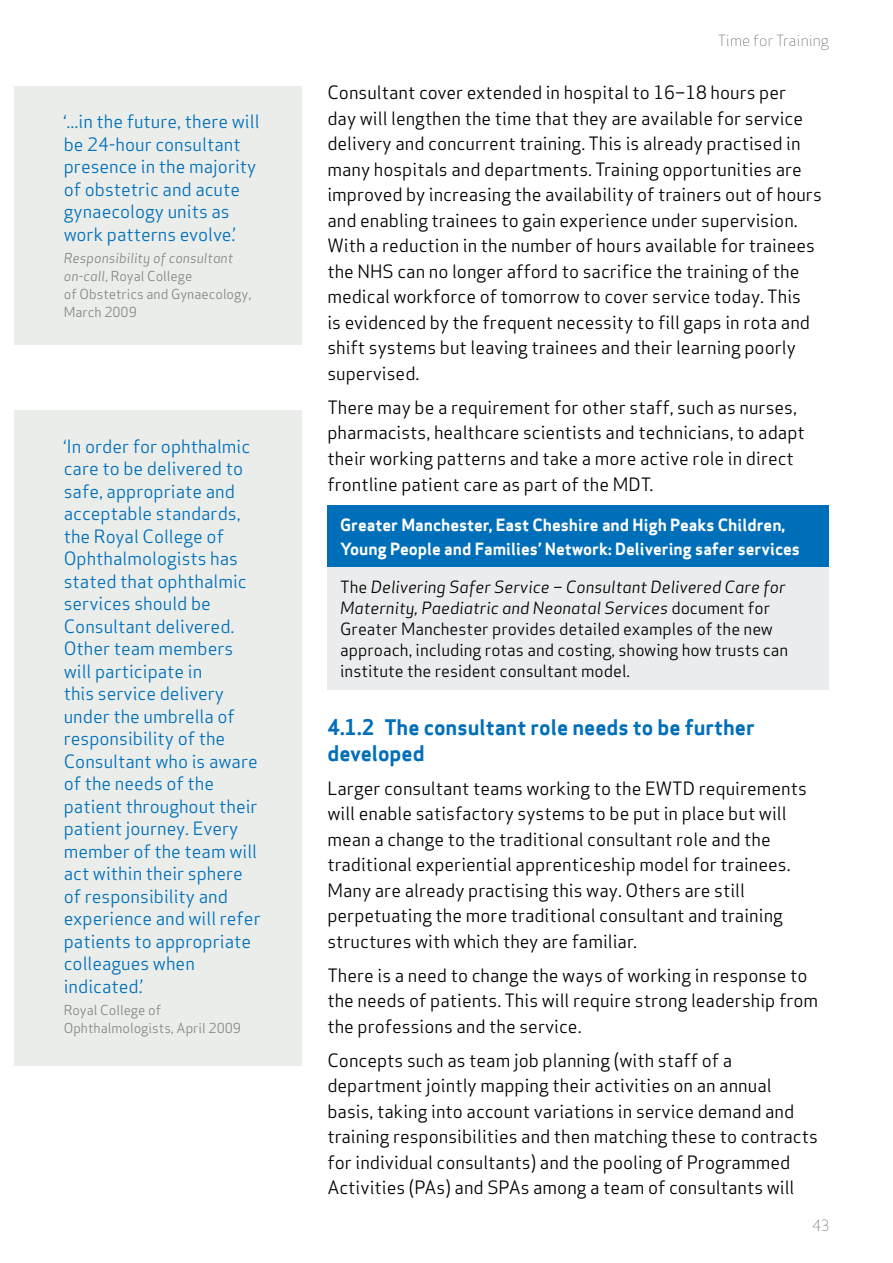
<style>
.page{position:relative;width:893px;height:1263px;background:#fff}
.page>*{position:absolute;margin:0;border:0;box-sizing:border-box;transform-origin:0 0}
.t1{font:21px/25.5px "Apex Sans Bold T";color:#006fba}
.t2{font:18px/25.5px "Apex Sans Book T";color:#000}
.t3{font:18px/22.5px "Apex Sans Book T";color:#006fba}
.t4{font:16.5px/21px "Apex Sans Book T";color:#000}
.t5{font:16.5px/24px "Apex Sans Bold T";color:#fff}
.t6{font:16.5px/21px "Apex Sans Book Italic T";color:#000}
.t7{font:15px "Apex Sans Light T";color:#565655}
.t8{font:13.5px/18px "Apex Sans Book T";color:#868786}
.t9{font:13.5px "Apex Sans Book Italic T";color:#868786}
.s1{font-family:"Apex Sans Book Italic T"}
.s2{font-family:"Apex Sans Book T"}
</style>
<div class="page">
<div style="left:327px;top:505px;width:502px;height:62px;background:#006fba"></div>
<div style="left:327px;top:567px;width:502px;height:123px;background:#ebecee"></div>
<div style="left:15px;top:86px;width:287px;height:259px;background:#eaedea"></div>
<div style="left:15px;top:411px;width:287px;height:655px;background:#eaedea"></div>
<p class="t3" style="left:64px;top:110px;width:197px">‘...in the future, there will be 24-hour consultant presence in the majority of obstetric and acute gynaecology units as work patterns evolve.’</p>
<p class="t9" style="left:64px;top:250px;width:171px">Responsibility of consultant</p>
<p class="t8" style="left:64px;top:267px;width:189px"><span class="s1">on-call</span>, Royal College<br>of Obstetrics and Gynaecology,<br>March 2009</p>
<p class="t3" style="left:64px;top:435px;width:198px">‘In order for ophthalmic care to be delivered to safe, appropriate and acceptable standards, the Royal College of<br>Ophthalmologists has stated that ophthalmic services should be<br>Consultant delivered.<br>Other team members will participate in<br>this service delivery under the umbrella of responsibility of the<br>Consultant who is aware of the needs of the patient throughout their patient journey. Every member of the team will act within their sphere of responsibility and experience and will refer patients to appropriate colleagues when indicated.’</p>
<p class="t8" style="left:64px;top:1001px;width:179px">Royal College of<br>Ophthalmologists, April 2009</p>
<p class="t7" style="left:718px;top:31px;width:113px">Time for Training</p>
<p class="t2" style="left:327px;top:80px;width:496px">Consultant cover extended in hospital to 16–18 hours per<br>day will lengthen the time that they are available for service delivery and concurrent training. This is already practised in many hospitals and departments. Training opportunities are improved by increasing the availability of trainers out of hours and enabling trainees to gain experience under supervision.<br>With a reduction in the number of hours available for trainees the NHS can no longer afford to sacrifice the training of the medical workforce of tomorrow to cover service today. This<br>is evidenced by the frequent necessity to fill gaps in rota and shift systems but leaving trainees and their learning poorly supervised.</p>
<p class="t2" style="left:327px;top:394px;width:479px">There may be a requirement for other staff, such as nurses, pharmacists, healthcare scientists and technicians, to adapt their working patterns and take a more active role in direct frontline patient care as part of the MDT.</p>
<p class="t5" style="left:340px;top:513px;width:461px">Greater Manchester, East Cheshire and High Peaks Children,<br>Young People and Families’ Network: Delivering safer services</p>
<p class="t6" style="left:340px;top:577px;width:447px"><span class="s2">The</span> Delivering Safer Service – Consultant Delivered Care for<br>Maternity, Paediatric and Neonatal Services <span class="s2">document for</span></p>
<p class="t4" style="left:340px;top:619px;width:450px">Greater Manchester provides detailed examples of the new approach, including rotas and costing, showing how trusts can institute the resident consultant model.</p>
<p class="t1" style="left:327px;top:714px;width:429px">4.1.2 The consultant role needs to be further developed</p>
<p class="t2" style="left:327px;top:775px;width:481px">Larger consultant teams working to the EWTD requirements will enable satisfactory systems to be put in place but will mean a change to the traditional consultant role and the traditional experiential apprenticeship model for trainees.<br>Many are already practising this way. Others are still perpetuating the more traditional consultant and training structures with which they are familiar.</p>
<p class="t2" style="left:327px;top:962px;width:492px">There is a need to change the ways of working in response to the needs of patients. This will require strong leadership from the professions and the service.</p>
<p class="t2" style="left:327px;top:1047px;width:492px">Concepts such as team job planning (with staff of a department jointly mapping their activities on an annual basis, taking into account variations in service demand and training responsibilities and then matching these to contracts for individual consultants) and the pooling of Programmed Activities (PAs) and SPAs among a team of consultants will</p>
<p class="t7" style="left:812px;top:1216px;width:19px">43</p>
</div>
